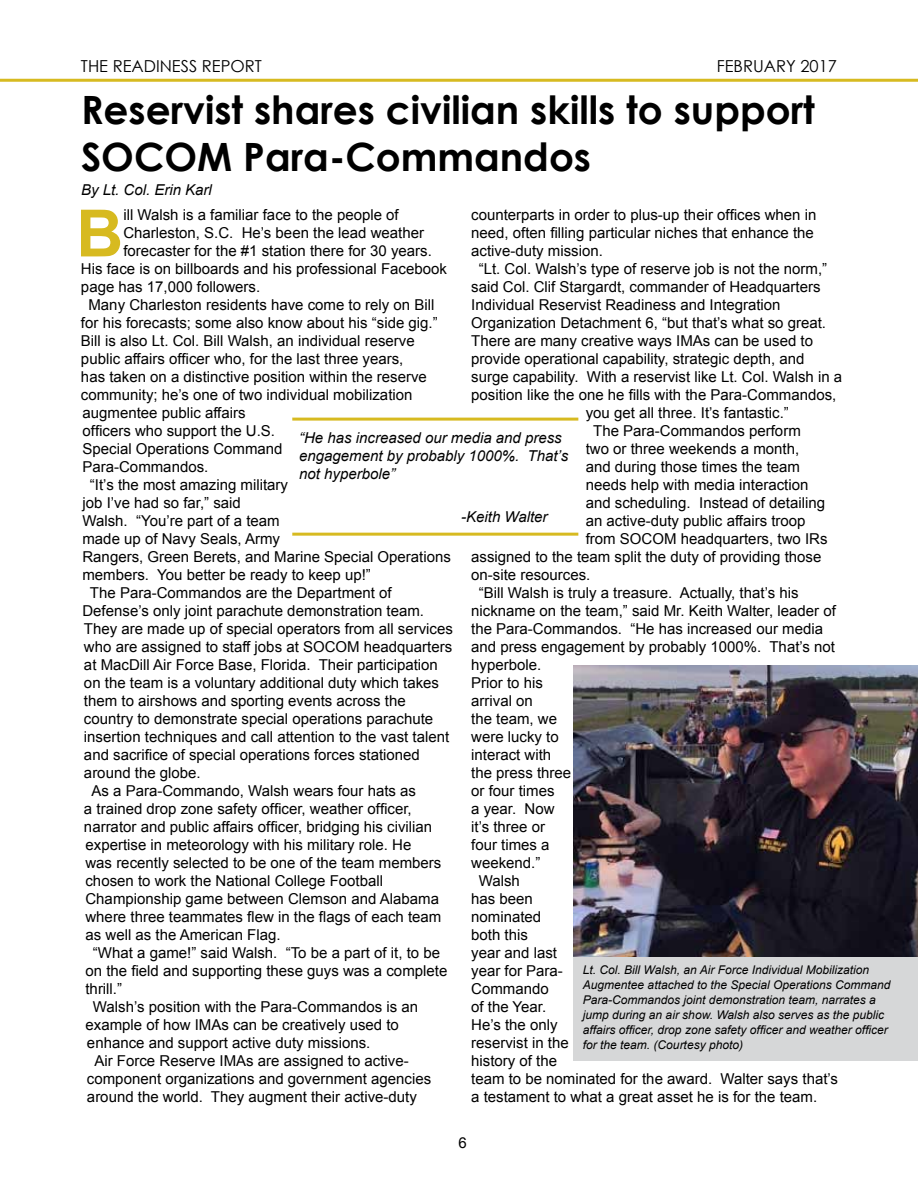
<style>
.page{position:relative;width:918px;height:1188px;background:#fff}
.page>*{position:absolute;margin:0;border:0;box-sizing:border-box;transform-origin:0 0}
.t1{font:700 65.25px "Arial";color:#d7ba20}
.t2{font:700 39px/46.8px "Century Gothic";color:#000}
.t3{font:16.5px "Century Gothic";color:#000}
.t4{font:15px "Arial";color:#000}
.t5{font:italic 15px/18px "Arial";color:#000}
.t6{font:italic 12px/15px "Arial";color:#000}
</style>
<div class="page">
<hr style="left:0;top:79px;width:918px;height:3px;background:#d7ba20">
<div style="left:573px;top:956px;width:345px;height:105px;background:#d6d7d8"></div>
<hr style="left:292px;top:418px;width:286px;height:3px;background:#d7ba20">
<hr style="left:292px;top:533px;width:286px;height:3px;background:#d7ba20">
<img style="left:573px;top:665px;width:345px;height:291px">
<p class="t3" style="left:81px;top:55px;width:43px">THE REA</p>
<p class="t3" style="left:144px;top:55px;width:120px">DINESS REPORT</p>
<p class="t3" style="left:717px;top:55px;width:122px">FEBRUARY 2017</p>
<h2 class="t2" style="left:81px;top:84px;width:735px">Reservist shares civilian skills to support<br>SOCOM Para-Commandos</h2>
<p class="t5" style="left:81px;top:181px;width:132px">By Lt. Col. Erin Karl</p>
<p class="t4" style="left:471px;top:205px;width:347px">counterparts in order to plus-up their offices when in</p>
<p class="t4" style="left:471px;top:223px;width:344px">need, often filling particular niches that enhance the</p>
<p class="t4" style="left:471px;top:241px;width:133px">active-duty mission.</p>
<p class="t4" style="left:479px;top:259px;width:350px">“Lt. Col. Walsh’s type of reserve job is not the norm,”</p>
<p class="t4" style="left:471px;top:277px;width:351px">said Col. Clif Stargardt, commander of Headquarters</p>
<p class="t4" style="left:471px;top:295px;width:311px">Individual Reservist Readiness and Integration</p>
<p class="t4" style="left:471px;top:313px;width:356px">Organization Detachment 6, “but that’s what so great.</p>
<p class="t4" style="left:471px;top:331px;width:343px">There are many creative ways IMAs can be used to</p>
<p class="t4" style="left:471px;top:349px;width:335px">provide operational capability, strategic depth, and</p>
<p class="t4" style="left:471px;top:367px;width:372px">surge capability. With a reservist like Lt. Col. Walsh in a</p>
<p class="t4" style="left:471px;top:385px;width:367px">position like the one he fills with the Para-Commandos,</p>
<p class="t4" style="left:586px;top:403px;width:205px">you get all three. It’s fantastic.”</p>
<p class="t4" style="left:593px;top:421px;width:209px">The Para-Commandos perform</p>
<p class="t4" style="left:586px;top:439px;width:215px">two or three weekends a month,</p>
<p class="t4" style="left:586px;top:457px;width:216px">and during those times the team</p>
<p class="t4" style="left:586px;top:475px;width:224px">needs help with media interaction</p>
<p class="t4" style="left:586px;top:493px;width:241px">and scheduling. Instead of detailing</p>
<p class="t4" style="left:586px;top:511px;width:221px">an active-duty public affairs troop</p>
<p class="t4" style="left:586px;top:529px;width:243px">from SOCOM headquarters, two IRs</p>
<p class="t4" style="left:471px;top:547px;width:352px">assigned to the team split the duty of providing those</p>
<p class="t4" style="left:471px;top:565px;width:121px">on-site resources.</p>
<p class="t4" style="left:479px;top:583px;width:321px">“Bill Walsh is truly a treasure. Actually, that’s his</p>
<p class="t4" style="left:471px;top:601px;width:366px">nickname on the team,” said Mr. Keith Walter, leader of</p>
<p class="t4" style="left:471px;top:619px;width:353px">the Para-Commandos. “He has increased our media</p>
<p class="t4" style="left:471px;top:637px;width:365px">and press engagement by probably 1000%. That’s not</p>
<p class="t4" style="left:471px;top:655px;width:72px">hyperbole.</p>
<p class="t4" style="left:471px;top:673px;width:73px">Prior to his</p>
<p class="t4" style="left:471px;top:691px;width:63px">arrival on</p>
<p class="t4" style="left:471px;top:709px;width:87px">the team, we</p>
<p class="t4" style="left:471px;top:727px;width:89px">were lucky to</p>
<p class="t4" style="left:471px;top:745px;width:82px">interact with</p>
<p class="t4" style="left:471px;top:763px;width:102px">the press three</p>
<p class="t4" style="left:471px;top:781px;width:85px">or four times</p>
<p class="t4" style="left:471px;top:799px;width:85px">a year. Now</p>
<p class="t4" style="left:471px;top:817px;width:75px">it’s three or</p>
<p class="t4" style="left:471px;top:835px;width:80px">four times a</p>
<p class="t4" style="left:471px;top:853px;width:71px">weekend.”</p>
<p class="t4" style="left:479px;top:871px;width:43px">Walsh</p>
<p class="t4" style="left:471px;top:889px;width:63px">has been</p>
<p class="t4" style="left:471px;top:907px;width:72px">nominated</p>
<p class="t4" style="left:471px;top:925px;width:58px">both this</p>
<p class="t4" style="left:471px;top:943px;width:87px">year and last</p>
<p class="t4" style="left:471px;top:961px;width:93px">year for Para-</p>
<p class="t4" style="left:471px;top:979px;width:79px">Commando</p>
<p class="t4" style="left:471px;top:997px;width:77px">of the Year.</p>
<p class="t4" style="left:471px;top:1015px;width:88px">He’s the only</p>
<p class="t4" style="left:471px;top:1033px;width:99px">reservist in the</p>
<p class="t4" style="left:471px;top:1051px;width:87px">history of the</p>
<p class="t4" style="left:471px;top:1069px;width:368px">team to be nominated for the award. Walter says that’s</p>
<p class="t4" style="left:471px;top:1087px;width:348px">a testament to what a great asset he is for the team.</p>
<h1 class="t1" style="left:76px;top:190px;width:49px">B</h1>
<p class="t4" style="left:123px;top:205px;width:277px">ill Walsh is a familiar face to the people of</p>
<p class="t4" style="left:123px;top:223px;width:302px">Charleston, S.C. He’s been the lead weather</p>
<p class="t4" style="left:123px;top:241px;width:310px">forecaster for the #1 station there for 30 years.</p>
<p class="t4" style="left:81px;top:259px;width:367px">His face is on billboards and his professional Facebook</p>
<p class="t4" style="left:81px;top:277px;width:181px">page has 17,000 followers.</p>
<p class="t4" style="left:88px;top:295px;width:347px">Many Charleston residents have come to rely on Bill</p>
<p class="t4" style="left:81px;top:313px;width:358px">for his forecasts; some also know about his “side gig.”</p>
<p class="t4" style="left:81px;top:331px;width:335px">Bill is also Lt. Col. Bill Walsh, an individual reserve</p>
<p class="t4" style="left:81px;top:349px;width:324px">public affairs officer who, for the last three years,</p>
<p class="t4" style="left:81px;top:367px;width:347px">has taken on a distinctive position within the reserve</p>
<p class="t4" style="left:81px;top:385px;width:333px">community; he’s one of two individual mobilization</p>
<p class="t4" style="left:82px;top:403px;width:165px">augmentee public affairs</p>
<p class="t4" style="left:82px;top:421px;width:194px">officers who support the U.S.</p>
<p class="t4" style="left:82px;top:439px;width:202px">Special Operations Command</p>
<p class="t4" style="left:82px;top:457px;width:127px">Para-Commandos.</p>
<p class="t4" style="left:90px;top:475px;width:200px">“It’s the most amazing military</p>
<p class="t4" style="left:82px;top:493px;width:160px">job I’ve had so far,” said</p>
<p class="t4" style="left:82px;top:511px;width:199px">Walsh. “You’re part of a team</p>
<p class="t4" style="left:82px;top:529px;width:199px">made up of Navy Seals, Army</p>
<p class="t4" style="left:82px;top:547px;width:370px">Rangers, Green Berets, and Marine Special Operations</p>
<p class="t4" style="left:82px;top:565px;width:290px">members. You better be ready to keep up!”</p>
<p class="t4" style="left:90px;top:583px;width:303px">The Para-Commandos are the Department of</p>
<p class="t4" style="left:82px;top:601px;width:343px">Defense’s only joint parachute demonstration team.</p>
<p class="t4" style="left:84px;top:619px;width:370px">They are made up of special operators from all services</p>
<p class="t4" style="left:84px;top:637px;width:370px">who are assigned to staff jobs at SOCOM headquarters</p>
<p class="t4" style="left:84px;top:655px;width:356px">at MacDill Air Force Base, Florida. Their participation</p>
<p class="t4" style="left:84px;top:673px;width:357px">on the team is a voluntary additional duty which takes</p>
<p class="t4" style="left:84px;top:691px;width:323px">them to airshows and sporting events across the</p>
<p class="t4" style="left:84px;top:709px;width:351px">country to demonstrate special operations parachute</p>
<p class="t4" style="left:84px;top:727px;width:367px">insertion techniques and call attention to the vast talent</p>
<p class="t4" style="left:84px;top:745px;width:337px">and sacrifice of special operations forces stationed</p>
<p class="t4" style="left:84px;top:763px;width:118px">around the globe.</p>
<p class="t4" style="left:91px;top:781px;width:326px">As a Para-Commando, Walsh wears four hats as</p>
<p class="t4" style="left:84px;top:799px;width:329px">a trained drop zone safety officer, weather officer,</p>
<p class="t4" style="left:84px;top:817px;width:350px">narrator and public affairs officer, bridging his civilian</p>
<p class="t4" style="left:85px;top:835px;width:327px">expertise in meteorology with his military role. He</p>
<p class="t4" style="left:85px;top:853px;width:357px">was recently selected to be one of the team members</p>
<p class="t4" style="left:85px;top:871px;width:299px">chosen to work the National College Football</p>
<p class="t4" style="left:85px;top:889px;width:355px">Championship game between Clemson and Alabama</p>
<p class="t4" style="left:85px;top:907px;width:357px">where three teammates flew in the flags of each team</p>
<p class="t4" style="left:85px;top:925px;width:197px">as well as the American Flag.</p>
<p class="t4" style="left:93px;top:943px;width:349px">“What a game!” said Walsh. “To be a part of it, to be</p>
<p class="t4" style="left:85px;top:961px;width:363px">on the field and supporting these guys was a complete</p>
<p class="t4" style="left:85px;top:979px;width:38px">thrill.”</p>
<p class="t4" style="left:93px;top:997px;width:327px">Walsh’s position with the Para-Commandos is an</p>
<p class="t4" style="left:85px;top:1015px;width:315px">example of how IMAs can be creatively used to</p>
<p class="t4" style="left:87px;top:1033px;width:285px">enhance and support active duty missions.</p>
<p class="t4" style="left:94px;top:1051px;width:316px">Air Force Reserve IMAs are assigned to active-</p>
<p class="t4" style="left:87px;top:1069px;width:346px">component organizations and government agencies</p>
<p class="t4" style="left:87px;top:1087px;width:331px">around the world. They augment their active-duty</p>
<p class="t5" style="left:299px;top:429px;width:271px">“He has increased our media and press engagement by probably 1000%. That’s not hyperbole”</p>
<p class="t5" style="left:461px;top:508px;width:88px">-Keith Walter</p>
<p class="t6" style="left:583px;top:962px;width:309px">Lt. Col. Bill Walsh, an Air Force Individual Mobilization Augmentee attached to the Special Operations Command Para-Commandos joint demonstration team, narrates a jump during an air show. Walsh also serves as the public affairs officer, drop zone safety officer and weather officer for the team. (Courtesy photo)</p>
<p class="t4" style="left:459px;top:1133px;width:10px">6</p>
</div>
